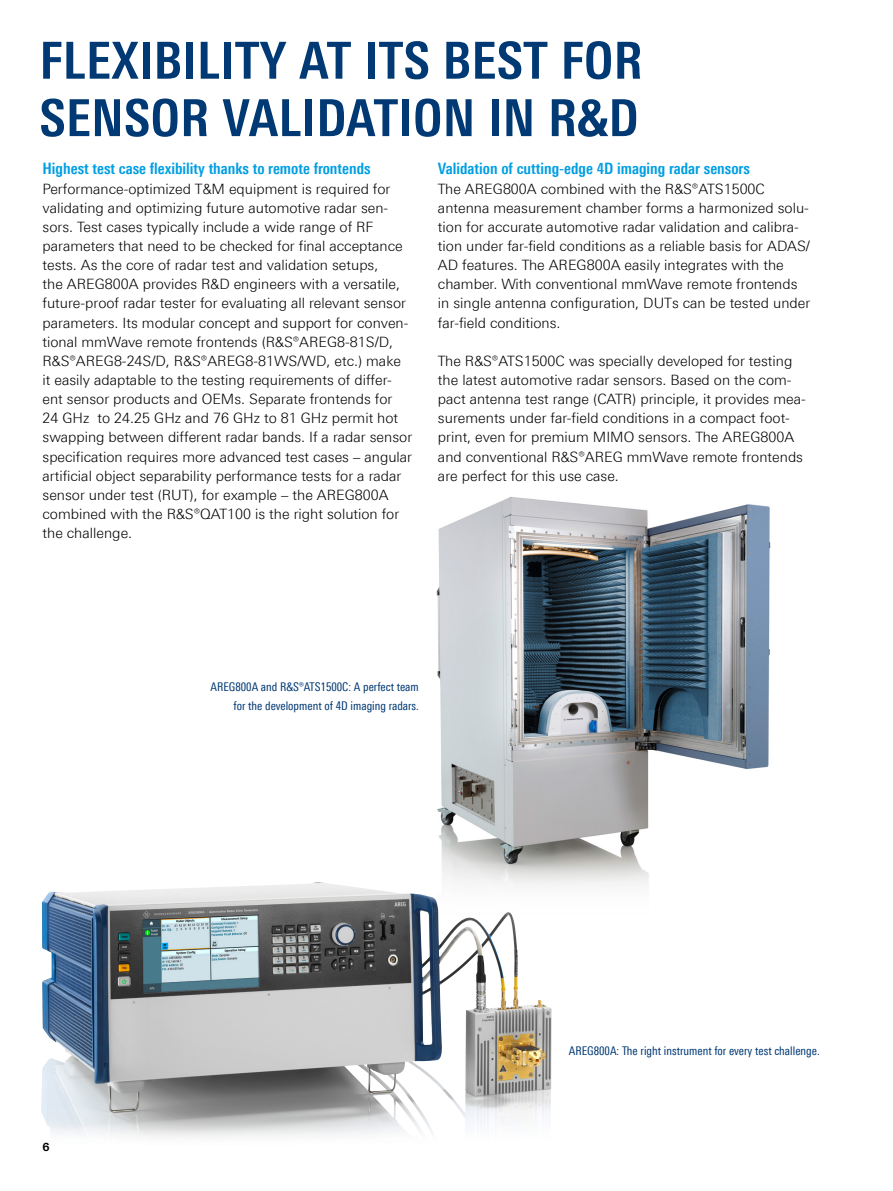
<style>
.page{position:relative;width:893px;height:1191px;background:#fff}
.page>*{position:absolute;margin:0;border:0;box-sizing:border-box;transform-origin:0 0}
.Seiten_Headline_34Pt_blau{font:700 condensed 51px/57.4px "Linotype Universfor RS";letter-spacing:.01em;color:#003973}
.Absatzfett_cyan{font:700 condensed 15.75px "Linotype Universfor RS";color:#009ee3}
.Haupttext_ohne_Abstand{font:300 14.25px/19.2px "Linotype Universfor RS";color:#000}
.Haupttext{font:300 14.25px/19.2px "Linotype Universfor RS";color:#000}
.Bildunterschrift_rechts{font:condensed 12px/19.2px "Linotype Universfor RS";color:#003973;text-align:right}
.Bildunterschrift{font:condensed 12px "Linotype Universfor RS";color:#003973}
.t1{font:700 11.25px "Linotype Universfor RS";color:#000}
</style>
<div class="page">
<img style="left:436px;top:497px;width:335px;height:439px">
<img style="left:41px;top:1055px;width:510px;height:82px">
<img style="left:42px;top:883px;width:436px;height:229px">
<p class="Seiten_Headline_34Pt_blau" style="left:40px;top:31px;width:605px">FLEXIBILITY AT ITS BEST FOR<br>SENSOR VALIDATION IN R&amp;D</p>
<p class="Absatzfett_cyan" style="left:43px;top:159px;width:330px">Highest test case flexibility thanks to remote frontends</p>
<p class="Haupttext_ohne_Abstand" style="left:43px;top:179px;width:371px">Performance-optimized T&amp;M equipment is required for validating and optimizing future automotive radar sen&shy;sors. Test cases typically include a wide range of RF parameters that need to be checked for final acceptance tests. As the core of radar test and validation setups,<br>the AREG800A provides R&amp;D engineers with a versatile, future-proof radar tester for evaluating all relevant sensor parameters. Its modular concept and support for conven&shy;tional mmWave remote frontends (R&amp;S®AREG8-81S/D, R&amp;S®AREG8-24S/D, R&amp;S®AREG8-81WS/WD, etc.) make it easily adaptable to the testing requirements of differ&shy;ent sensor products and OEMs. Separate frontends for<br>24 GHz to 24.25 GHz and 76 GHz to 81 GHz permit hot swapping between different radar bands. If a radar sensor specification requires more advanced test cases – angular artificial object separability performance tests for a radar sensor under test (RUT), for example – the AREG800A combined with the R&amp;S®QAT100 is the right solution for the challenge.</p>
<p class="Absatzfett_cyan" style="left:438px;top:159px;width:313px">Validation of cutting-edge 4D imaging radar sensors</p>
<p class="Haupttext_ohne_Abstand" style="left:438px;top:179px;width:374px">The AREG800A combined with the R&amp;S®ATS1500C antenna measurement chamber forms a harmonized solu&shy;tion for accurate automotive radar validation and calibra&shy;tion under far-field conditions as a reliable basis for ADAS/ AD features. The AREG800A easily integrates with the chamber. With conventional mmWave remote frontends in single antenna configuration, DUTs can be tested under far-field conditions.</p>
<p class="Haupttext" style="left:438px;top:351px;width:369px">The R&amp;S®ATS1500C was specially developed for testing the latest automotive radar sensors. Based on the com&shy;pact antenna test range (CATR) principle, it provides mea&shy;surements under far-field conditions in a compact foot&shy;print, even for premium MIMO sensors. The AREG800A and conventional R&amp;S®AREG mmWave remote frontends are perfect for this use case.</p>
<p class="t1" style="left:43px;top:1139px;width:9px">6</p>
<p class="Bildunterschrift_rechts" style="left:211px;top:677px;width:210px">AREG800A and R&amp;S®ATS1500C: A perfect team for the development of 4D imaging radars.</p>
<p class="Bildunterschrift" style="left:569px;top:1043px;width:252px">AREG800A: The right instrument for every test challenge.</p>
</div>
